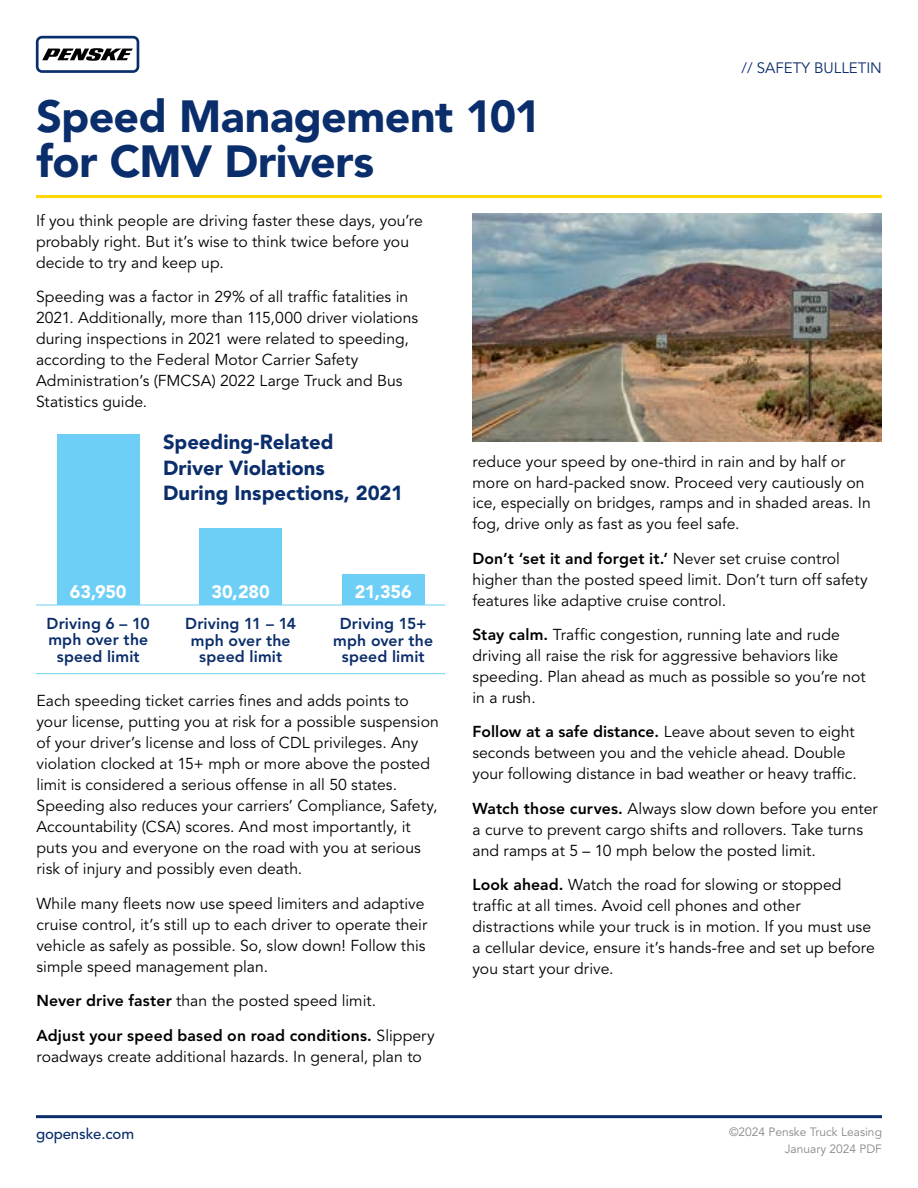
<style>
.page{position:relative;width:918px;height:1188px;background:#fff}
.page>*{position:absolute;margin:0;border:0;box-sizing:border-box;transform-origin:0 0}
.t1{font:900 44.7px/45px "Avenir LT Std";letter-spacing:-.015em;color:#0a2d6b}
.t2{font:900 20.25px/25.5px "Avenir LT Std";letter-spacing:.005em;color:#0a2d6b}
.t3{font:900 18px "Avenir LT Std";letter-spacing:-.005em;color:#fff}
.t4{font:15.75px/21px "Avenir LT Std";letter-spacing:.005em;color:#000}
.t5{font:800 15.75px/16.5px "Avenir LT Std";letter-spacing:.01em;color:#0a2d6b;text-align:center}
.t6{font:800 15.75px/34.5px "Avenir LT Std";letter-spacing:.01em;color:#000}
.t7{font:15px "Avenir LT Std";color:#0a2d6b}
.t8{font:500 15px "Avenir LT Std";letter-spacing:-.01em;color:#0a2d6b}
.t9{font:12px/16.5px "Avenir LT Std";color:#89868a;text-align:right}
.s1{font-weight:400}
.s2{font-weight:800}
</style>
<div class="page">
<hr style="left:36px;top:1115px;width:846px;height:3px;background:#0a2d6b">
<svg style="left:36px;top:36px;width:103px;height:37px"></svg>
<hr style="left:36px;top:195px;width:846px;height:3px;background:#ffd600">
<img style="left:472px;top:214px;width:410px;height:227px">
<div style="left:57px;top:435px;width:82px;height:170px;background:#6dcff6"></div>
<div style="left:200px;top:528px;width:82px;height:77px;background:#6dcff6"></div>
<div style="left:342px;top:574px;width:82px;height:31px;background:#6dcff6"></div>
<hr style="left:36px;top:605px;width:409px;height:1px;background:#6dcff6">
<hr style="left:36px;top:673px;width:409px;height:1px;background:#6dcff6">
<h1 class="t1" style="left:36px;top:94px;width:506px">Speed Management 101 for CMV Drivers</h1>
<p class="t4" style="left:36px;top:210px;width:388px">If you think people are driving faster these days, you’re probably right. But it’s wise to think twice before you decide to try and keep up.</p>
<p class="t4" style="left:36px;top:287px;width:384px">Speeding was a factor in 29% of all traffic fatalities in 2021. Additionally, more than 115,000 driver violations during inspections in 2021 were related to speeding, according to the Federal Motor Carrier Safety Administration’s (FMCSA) 2022 Large Truck and Bus Statistics guide.</p>
<p class="t7" style="left:742px;top:59px;width:142px">// SAFETY BULLETIN</p>
<p class="t2" style="left:163px;top:430px;width:241px">Speeding-Related<br>Driver Violations<br>During Inspections, 2021</p>
<p class="t3" style="left:70px;top:580px;width:58px">63,950</p>
<p class="t3" style="left:212px;top:580px;width:60px">30,280</p>
<p class="t3" style="left:355px;top:580px;width:59px">21,356</p>
<p class="t5" style="left:47px;top:615px;width:105px">Driving 6 – 10 mph over the speed limit</p>
<p class="t5" style="left:185px;top:615px;width:113px">Driving 11 – 14 mph over the speed limit</p>
<p class="t5" style="left:333px;top:615px;width:101px">Driving 15+ mph over the speed limit</p>
<p class="t4" style="left:36px;top:691px;width:404px">Each speeding ticket carries fines and adds points to your license, putting you at risk for a possible suspension of your driver’s license and loss of CDL privileges. Any violation clocked at 15+ mph or more above the posted limit is considered a serious offense in all 50 states.<br>Speeding also reduces your carriers’ Compliance, Safety, Accountability (CSA) scores. And most importantly, it puts you and everyone on the road with you at serious risk of injury and possibly even death.</p>
<p class="t4" style="left:36px;top:893px;width:392px">While many fleets now use speed limiters and adaptive cruise control, it’s still up to each driver to operate their vehicle as safely as possible. So, slow down! Follow this simple speed management plan.</p>
<p class="t6" style="left:36px;top:983px;width:400px">Never drive faster <span class="s1">than the posted speed limit.<br></span>Adjust your speed based on road conditions. <span class="s1">Slippery</span></p>
<p class="t4" style="left:36px;top:1046px;width:387px">roadways create additional hazards. In general, plan to</p>
<p class="t8" style="left:36px;top:1125px;width:100px">gopenske.com</p>
<p class="t4" style="left:472px;top:451px;width:400px">reduce your speed by one-third in rain and by half or more on hard-packed snow. Proceed very cautiously on ice, especially on bridges, ramps and in shaded areas. In fog, drive only as fast as you feel safe.</p>
<p class="t4" style="left:472px;top:548px;width:397px"><span class="s2">Don’t ‘set it and forget it.’</span> Never set cruise control higher than the posted speed limit. Don’t turn off safety features like adaptive cruise control.</p>
<p class="t4" style="left:472px;top:625px;width:395px"><span class="s2">Stay calm.</span> Traffic congestion, running late and rude driving all raise the risk for aggressive behaviors like speeding. Plan ahead as much as possible so you’re not in a rush.</p>
<p class="t4" style="left:472px;top:722px;width:386px"><span class="s2">Follow at a safe distance.</span> Leave about seven to eight seconds between you and the vehicle ahead. Double your following distance in bad weather or heavy traffic.</p>
<p class="t4" style="left:472px;top:798px;width:407px"><span class="s2">Watch those curves.</span> Always slow down before you enter a curve to prevent cargo shifts and rollovers. Take turns and ramps at 5 – 10 mph below the posted limit.</p>
<p class="t4" style="left:472px;top:875px;width:404px"><span class="s2">Look ahead.</span> Watch the road for slowing or stopped traffic at all times. Avoid cell phones and other distractions while your truck is in motion. If you must use a cellular device, ensure it’s hands-free and set up before you start your drive.</p>
<p class="t9" style="left:729px;top:1124px;width:155px">©2024 Penske Truck Leasing<br>January 2024 PDF</p>
</div>
